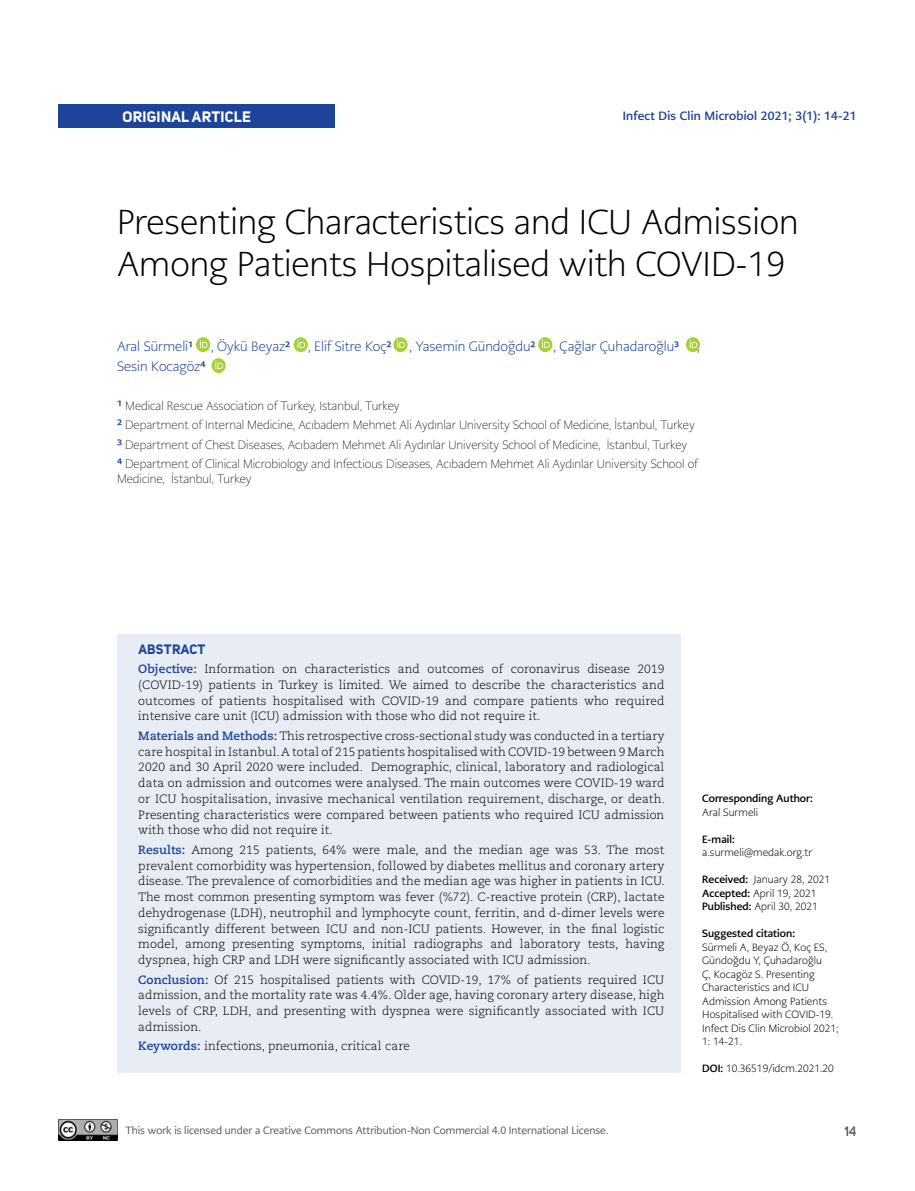
<style>
.page{position:relative;width:915px;height:1191px;background:#fff}
.page>*{position:absolute;margin:0;border:0;box-sizing:border-box;transform-origin:0 0}
.t1{font:300 34.5px/41.4px "PMN Caecilia Sans Head";color:#000}
.t2{font:700 15px "Uni Sans";letter-spacing:.02em;color:#fff}
.t3{font:300 13.5px "PMN Caecilia Sans Head";color:#1d4498}
.t4{font:700 13.5px "Uni Sans";letter-spacing:.02em;color:#1d4498}
.t5{font:600 13.5px "Uni Sans";color:#58595b}
.t6{font:300 12px/15.8px "Caecilia LT Pro 45";letter-spacing:.005em;color:#000;text-align:justify}
.t7{font:200 12px/19.5px "PMN Caecilia Sans Head";color:#000}
.t8{font:700 12px "PMN Caecilia Sans Head";letter-spacing:.02em;color:#1d4498}
.t9{font:300 10.5px/13.5px "PMN Caecilia Sans Head";letter-spacing:.005em;color:#000}
.t10{font:10.5px "PMN Caecilia Sans Head";color:#58595b}
.t11{font:700 10.5px "PMN Caecilia Sans Head";letter-spacing:.005em;color:#000}
.s1{font-weight:700}
.s2{font-weight:700;font-size:13.5px;color:#1d4498}
.s3{font-family:"Caecilia LT Pro 75";font-weight:700;color:#1d4498}
</style>
<div class="page">
<div style="left:58px;top:104px;width:277px;height:24px;background:#1d4498"></div>
<img style="left:58px;top:1119px;width:59px;height:21px">
<div style="left:117px;top:634px;width:563px;height:438px;background:#e8edf5"></div>
<svg style="left:196px;top:337px;width:14px;height:15px"></svg>
<svg style="left:200px;top:340px;width:7px;height:8px"></svg>
<svg style="left:293px;top:337px;width:15px;height:15px"></svg>
<svg style="left:297px;top:340px;width:8px;height:8px"></svg>
<div style="left:393px;top:337px;width:14px;height:15px;background:#a6cf38;border-radius:50%"></div>
<svg style="left:397px;top:340px;width:8px;height:8px"></svg>
<div style="left:538px;top:337px;width:14px;height:15px;background:#a6cf38;border-radius:50%"></div>
<svg style="left:542px;top:340px;width:7px;height:8px"></svg>
<svg style="left:685px;top:337px;width:14px;height:15px"></svg>
<svg style="left:689px;top:340px;width:8px;height:8px"></svg>
<div style="left:211px;top:358px;width:14px;height:15px;background:#a6cf38;border-radius:50%"></div>
<svg style="left:215px;top:361px;width:8px;height:8px"></svg>
<p class="t2" style="left:122px;top:107px;width:130px">ORIGINAL ARTICLE</p>
<p class="t8" style="left:622px;top:108px;width:235px">Infect Dis Clin Microbiol 2021; 3(1): 14-21</p>
<h1 class="t1" style="left:117px;top:201px;width:682px">Presenting Characteristics and ICU Admission<br>Among Patients Hospitalised with COVID-19</h1>
<p class="t3" style="left:117px;top:338px;width:78px">Aral Sürmeli<span class="s1">1</span></p>
<p class="t3" style="left:210px;top:338px;width:81px">, Öykü Beyaz<span class="s1">2</span></p>
<p class="t3" style="left:307px;top:338px;width:85px">, Elif Sitre Koç<span class="s1">2</span></p>
<p class="t3" style="left:409px;top:338px;width:128px">, Yasemin Gündoğdu<span class="s1">2</span></p>
<p class="t3" style="left:553px;top:338px;width:128px">, Çağlar Çuhadaroğlu<span class="s1">3</span></p>
<p class="t3" style="left:696px;top:338px;width:5px">,</p>
<p class="t3" style="left:117px;top:357px;width:90px">Sesin Kocagöz<span class="s1">4</span></p>
<p class="t7" style="left:117px;top:396px;width:582px"><span class="s2">¹</span> Medical Rescue Association of Turkey, Istanbul, Turkey<br><span class="s2">2</span> Department of Internal Medicine, Acıbadem Mehmet Ali Aydınlar University School of Medicine, İstanbul, Turkey <span class="s2">3</span> Department of Chest Diseases, Acıbadem Mehmet Ali Aydınlar University School of Medicine, İstanbul, Turkey<br><span class="s2">4</span> Department of Clinical Microbiology and Infectious Diseases, Acıbadem Mehmet Ali Aydınlar University School of</p>
<p class="t7" style="left:117px;top:469px;width:136px">Medicine, İstanbul, Turkey</p>
<p class="t4" style="left:138px;top:640px;width:69px">ABSTRACT</p>
<p class="t6" style="left:138px;top:661px;width:527px"><span class="s3">Objective:</span> Information on characteristics and outcomes of coronavirus disease 2019 (COVID-19) patients in Turkey is limited. We aimed to describe the characteristics and outcomes of patients hospitalised with COVID-19 and compare patients who required intensive care unit (ICU) admission with those who did not require it.</p>
<p class="t6" style="left:138px;top:727px;width:528px"><span class="s3">Materials and Methods:</span> This retrospective cross-sectional study was conducted in a tertiary care hospital in Istanbul. A total of 215 patients hospitalised with COVID-19 between 9 March 2020 and 30 April 2020 were included. Demographic, clinical, laboratory and radiological data on admission and outcomes were analysed. The main outcomes were COVID-19 ward or ICU hospitalisation, invasive mechanical ventilation requirement, discharge, or death.<br>Presenting characteristics were compared between patients who required ICU admission with those who did not require it.</p>
<p class="t6" style="left:138px;top:841px;width:528px"><span class="s3">Results:</span> Among 215 patients, 64% were male, and the median age was 53. The most prevalent comorbidity was hypertension, followed by diabetes mellitus and coronary artery disease. The prevalence of comorbidities and the median age was higher in patients in ICU.<br>The most common presenting symptom was fever (%72). C-reactive protein (CRP), lactate dehydrogenase (LDH), neutrophil and lymphocyte count, ferritin, and d-dimer levels were significantly different between ICU and non-ICU patients. However, in the final logistic model, among presenting symptoms, initial radiographs and laboratory tests, having dyspnea, high CRP and LDH were significantly associated with ICU admission.</p>
<p class="t6" style="left:138px;top:971px;width:527px"><span class="s3">Conclusion:</span> Of 215 hospitalised patients with COVID-19, 17% of patients required ICU admission, and the mortality rate was 4.4%. Older age, having coronary artery disease, high levels of CRP, LDH, and presenting with dyspnea were significantly associated with ICU admission.</p>
<p class="t6" style="left:138px;top:1038px;width:273px"><span class="s3">Keywords:</span> infections, pneumonia, critical care</p>
<p class="t10" style="left:125px;top:1123px;width:484px">This work is licensed under a Creative Commons Attribution-Non Commercial 4.0 International License.</p>
<p class="t11" style="left:702px;top:791px;width:112px">Corresponding Author:</p>
<p class="t9" style="left:702px;top:805px;width:57px">Aral Surmeli</p>
<p class="t11" style="left:702px;top:832px;width:34px">E-mail:</p>
<p class="t9" style="left:702px;top:846px;width:111px">a.surmeli@medak.org.tr</p>
<p class="t9" style="left:702px;top:873px;width:129px"><span class="s1">Received:</span> January 28, 2021<br><span class="s1">Accepted:</span> April 19, 2021<br><span class="s1">Published:</span> April 30, 2021</p>
<p class="t11" style="left:702px;top:926px;width:94px">Suggested citation:</p>
<p class="t9" style="left:702px;top:940px;width:138px">Sürmeli A, Beyaz Ö, Koç ES,<br>Gündoğdu Y, Çuhadaroğlu<br>Ç, Kocagöz S. Presenting<br>Characteristics and ICU<br>Admission Among Patients<br>Hospitalised with COVID-19.<br>Infect Dis Clin Microbiol 2021;<br>1: 14-21.</p>
<p class="t9" style="left:702px;top:1062px;width:133px"><span class="s1">DOI:</span> 10.36519/idcm.2021.20</p>
<p class="t5" style="left:844px;top:1123px;width:14px">14</p>
</div>
